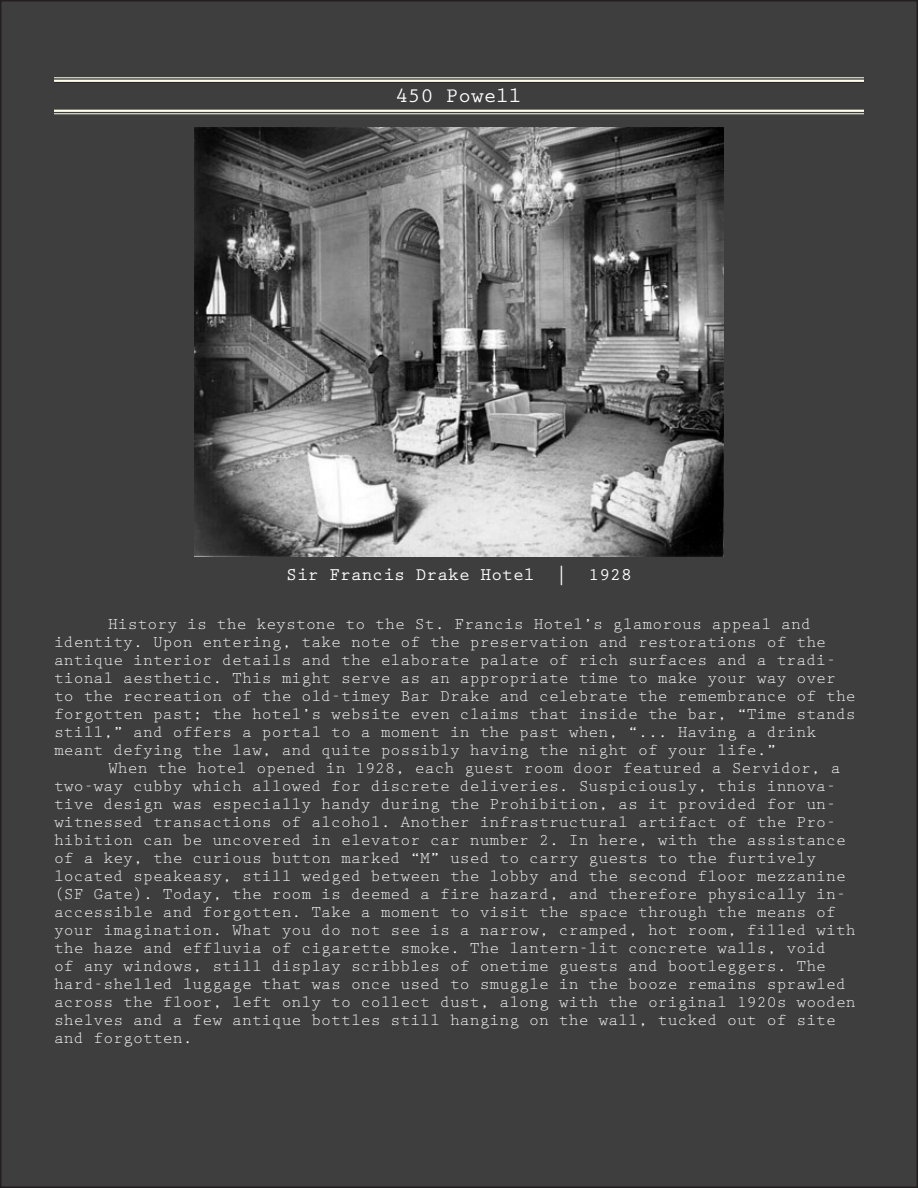
<style>
.page{position:relative;width:918px;height:1188px;background:#fff}
.page>*{position:absolute;margin:0;border:0;box-sizing:border-box;transform-origin:0 0}
.t1{font:700 21px "Prestige Elite Std";color:#fff}
.t2{font:700 18px "Prestige Elite Std";color:#fff}
.t3{font:16.5px/18px "Prestige Elite Std";color:#fff}
</style>
<div class="page">
<div style="left:1px;top:1px;width:916px;height:1186px;background:#3e3e3f"></div>
<img style="left:194px;top:128px;width:530px;height:429px">
<hr style="left:54px;top:81px;width:810px;height:2px;background:#231f20">
<hr style="left:54px;top:77px;width:810px;height:1px;background:#ffffec">
<hr style="left:54px;top:80px;width:810px;height:2px;background:#ffffec">
<hr style="left:54px;top:110px;width:810px;height:2px;background:#ffffec">
<hr style="left:54px;top:113px;width:810px;height:1px;background:#ffffec">
<p class="t1" style="left:395px;top:84px;width:128px">450 Powell</p>
<p class="t2" style="left:286px;top:565px;width:347px">Sir Francis Drake Hotel | 1928</p>
<p class="t3" style="left:54px;top:615px;width:803px;text-indent:54px">History is the keystone to the St. Francis Hotel’s glamorous appeal and identity. Upon entering, take note of the preservation and restorations of the antique interior details and the elaborate palate of rich surfaces and a tradi&shy;tional aesthetic. This might serve as an appropriate time to make your way over to the recreation of the old-timey Bar Drake and celebrate the remembrance of the forgotten past; the hotel’s website even claims that inside the bar, “Time stands still,” and offers a portal to a moment in the past when, “... Having a drink meant defying the law, and quite possibly having the night of your life.”</p>
<p class="t3" style="left:54px;top:759px;width:803px;text-indent:54px">When the hotel opened in 1928, each guest room door featured a Servidor, a two-way cubby which allowed for discrete deliveries. Suspiciously, this innova&shy;tive design was especially handy during the Prohibition, as it provided for un&shy;witnessed transactions of alcohol. Another infrastructural artifact of the Pro&shy;hibition can be uncovered in elevator car number 2. In here, with the assistance of a key, the curious button marked “M” used to carry guests to the furtively located speakeasy, still wedged between the lobby and the second floor mezzanine (SF Gate). Today, the room is deemed a fire hazard, and therefore physically in&shy;accessible and forgotten. Take a moment to visit the space through the means of your imagination. What you do not see is a narrow, cramped, hot room, filled with the haze and effluvia of cigarette smoke. The lantern-lit concrete walls, void<br>of any windows, still display scribbles of onetime guests and bootleggers. The hard-shelled luggage that was once used to smuggle in the booze remains sprawled across the floor, left only to collect dust, along with the original 1920s wooden shelves and a few antique bottles still hanging on the wall, tucked out of site and forgotten.</p>
</div>
